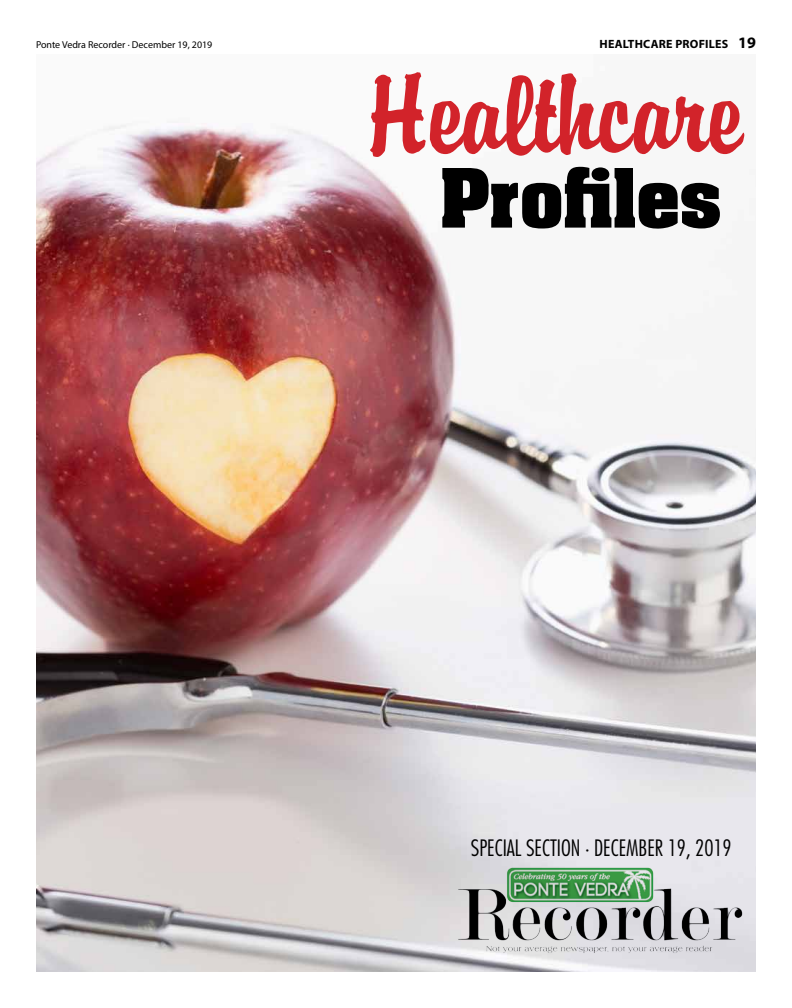
<style>
.page{position:relative;width:792px;height:1008px;background:#fff}
.page>*{position:absolute;margin:0;border:0;box-sizing:border-box;transform-origin:0 0}
.t1{font:113.6px "Brophy Script";color:#d2232a}
.t2{font:700 69.5px "Aachen Std";color:#000}
.t3{font:300 condensed 22px "Futura Std";color:#000}
.t4{font:700 12px "Myriad Pro";letter-spacing:.02em;color:#000}
.t5{font:10px "Myriad Pro";color:#000}
.s1{font-size:16px}
</style>
<div class="page">
<img style="left:36px;top:122px;width:720px;height:850px">
<img style="left:455px;top:863px;width:291px;height:94px">
<p class="t5" style="left:36px;top:38px;width:178px">Ponte Vedra Recorder · December 19, 2019</p>
<p class="t4" style="left:600px;top:36px;width:158px">HEALTHCARE PROFILES <span class="s1">19</span></p>
<h1 class="t1" style="left:366px;top:43px;width:378px">Healthcare</h1>
<h2 class="t2" style="left:440px;top:148px;width:283px">Profiles</h2>
<h3 class="t3" style="left:471px;top:835px;width:262px">SPECIAL SECTION · DECEMBER 19, 2019</h3>
</div>
